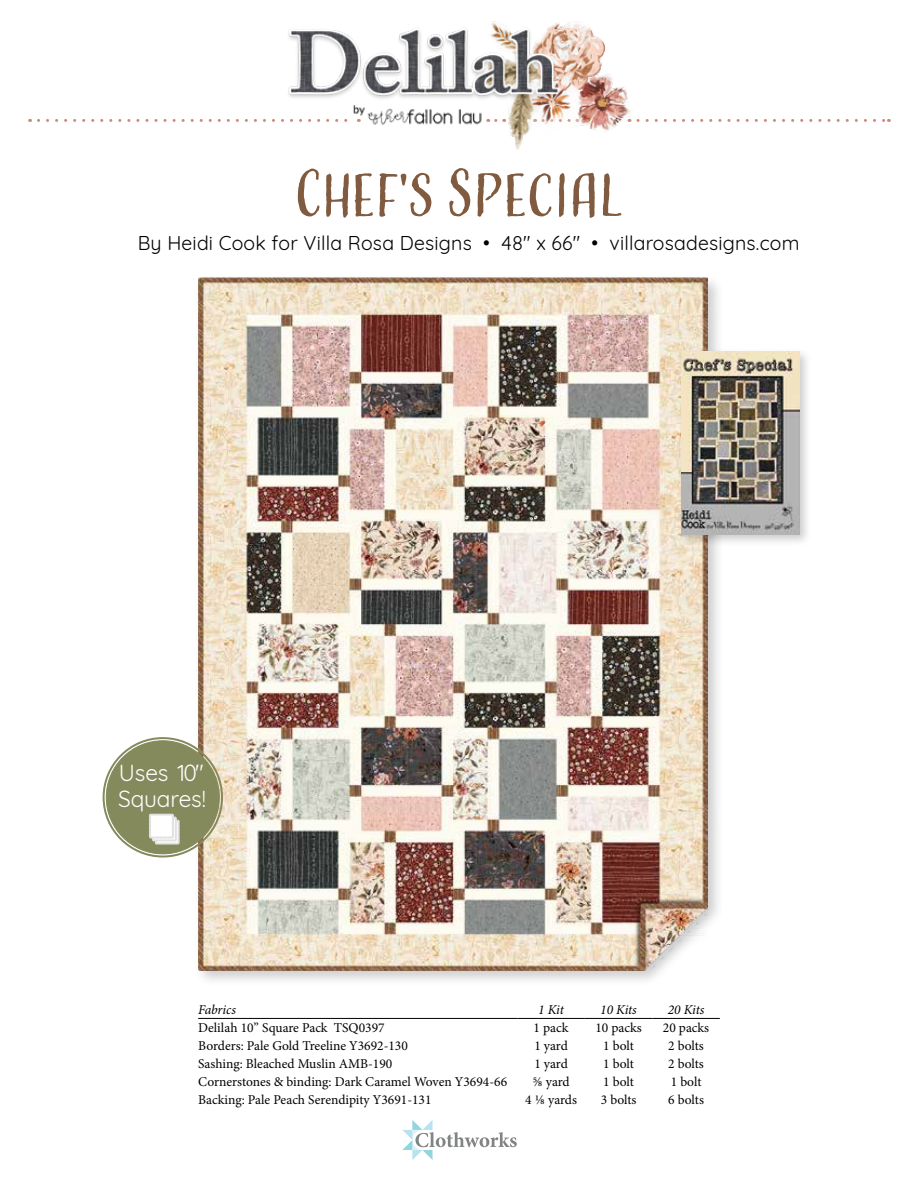
<style>
.page{position:relative;width:918px;height:1188px;background:#fff}
.page>*{position:absolute;margin:0;border:0;box-sizing:border-box;transform-origin:0 0}
.t1{font:56.7px "Adorn Condensed Sans";letter-spacing:-.03em;color:#815b3f;scale:1.11 1}
.t2{font:22.65px/25.3px "Quicksand";letter-spacing:-.01em;color:#fff}
.t3{font:19.5px "Quicksand";letter-spacing:.01em;color:#000}
.t4{font:13.5px "Minion Pro";color:#000}
.t5{font:italic 13.5px "Minion Pro";letter-spacing:-.01em;color:#000}
.s1{font-size:63px}
</style>
<div class="page">
<hr style="left:198px;top:1018px;width:319px;height:1px;background:#000">
<hr style="left:517px;top:1018px;width:68px;height:1px;background:#000">
<hr style="left:585px;top:1018px;width:67px;height:1px;background:#000">
<hr style="left:652px;top:1018px;width:68px;height:1px;background:#000">
<div style="left:194px;top:273px;width:531px;height:714px;background:#000;opacity:.2"></div>
<img style="left:198px;top:278px;width:510px;height:693px">
<div style="left:678px;top:348px;width:134px;height:199px;background:#000;opacity:.2"></div>
<img style="left:681px;top:351px;width:118px;height:183px">
<div style="left:106px;top:741px;width:113px;height:113px;background:#848a5c;border-radius:50%"></div>
<div style="left:103px;top:737px;width:120px;height:121px;border:2px solid #848a5c;border-radius:50%"></div>
<svg style="left:149px;top:814px;width:30px;height:30px"></svg>
<svg style="left:38px;top:119px;width:174px;height:3px"></svg>
<svg style="left:700px;top:119px;width:189px;height:3px"></svg>
<img style="left:217px;top:21px;width:478px;height:129px">
<svg style="left:402px;top:1120px;width:115px;height:40px"></svg>
<h1 class="t1" style="left:294px;top:160px;width:299px"><span class="s1">C</span>HEF'S <span class="s1">S</span>PECIAL</h1>
<h3 class="t3" style="left:138px;top:228px;width:663px">By Heidi Cook for Villa Rosa Designs • 48" x 66" • villarosadesigns.com</h3>
<h2 class="t2" style="left:118px;top:758px;width:89px">Uses 10"<br>Squares!</h2>
<p class="t5" style="left:198px;top:1000px;width:39px">Fabrics</p>
<p class="t5" style="left:538px;top:1000px;width:27px">1 Kit</p>
<p class="t5" style="left:600px;top:1000px;width:38px">10 Kits</p>
<p class="t5" style="left:668px;top:1000px;width:38px">20 Kits</p>
<p class="t4" style="left:198px;top:1019px;width:188px">Delilah 10” Square Pack TSQ0397</p>
<p class="t4" style="left:534px;top:1019px;width:36px">1 pack</p>
<p class="t4" style="left:595px;top:1019px;width:48px">10 packs</p>
<p class="t4" style="left:663px;top:1019px;width:48px">20 packs</p>
<p class="t4" style="left:198px;top:1037px;width:211px">Borders: Pale Gold Treeline Y3692-130</p>
<p class="t4" style="left:534px;top:1037px;width:35px">1 yard</p>
<p class="t4" style="left:603px;top:1037px;width:32px">1 bolt</p>
<p class="t4" style="left:668px;top:1037px;width:37px">2 bolts</p>
<p class="t4" style="left:198px;top:1055px;width:196px">Sashing: Bleached Muslin AMB-190</p>
<p class="t4" style="left:534px;top:1055px;width:35px">1 yard</p>
<p class="t4" style="left:603px;top:1055px;width:32px">1 bolt</p>
<p class="t4" style="left:668px;top:1055px;width:37px">2 bolts</p>
<p class="t4" style="left:198px;top:1072px;width:310px">Cornerstones &amp; binding: Dark Caramel Woven Y3694-66</p>
<p class="t4" style="left:532px;top:1072px;width:39px">⅝ yard</p>
<p class="t4" style="left:603px;top:1072px;width:32px">1 bolt</p>
<p class="t4" style="left:671px;top:1072px;width:32px">1 bolt</p>
<p class="t4" style="left:198px;top:1090px;width:235px">Backing: Pale Peach Serendipity Y3691-131</p>
<p class="t4" style="left:525px;top:1090px;width:53px">4 ⅛ yards</p>
<p class="t4" style="left:601px;top:1090px;width:37px">3 bolts</p>
<p class="t4" style="left:668px;top:1090px;width:37px">6 bolts</p>
</div>
